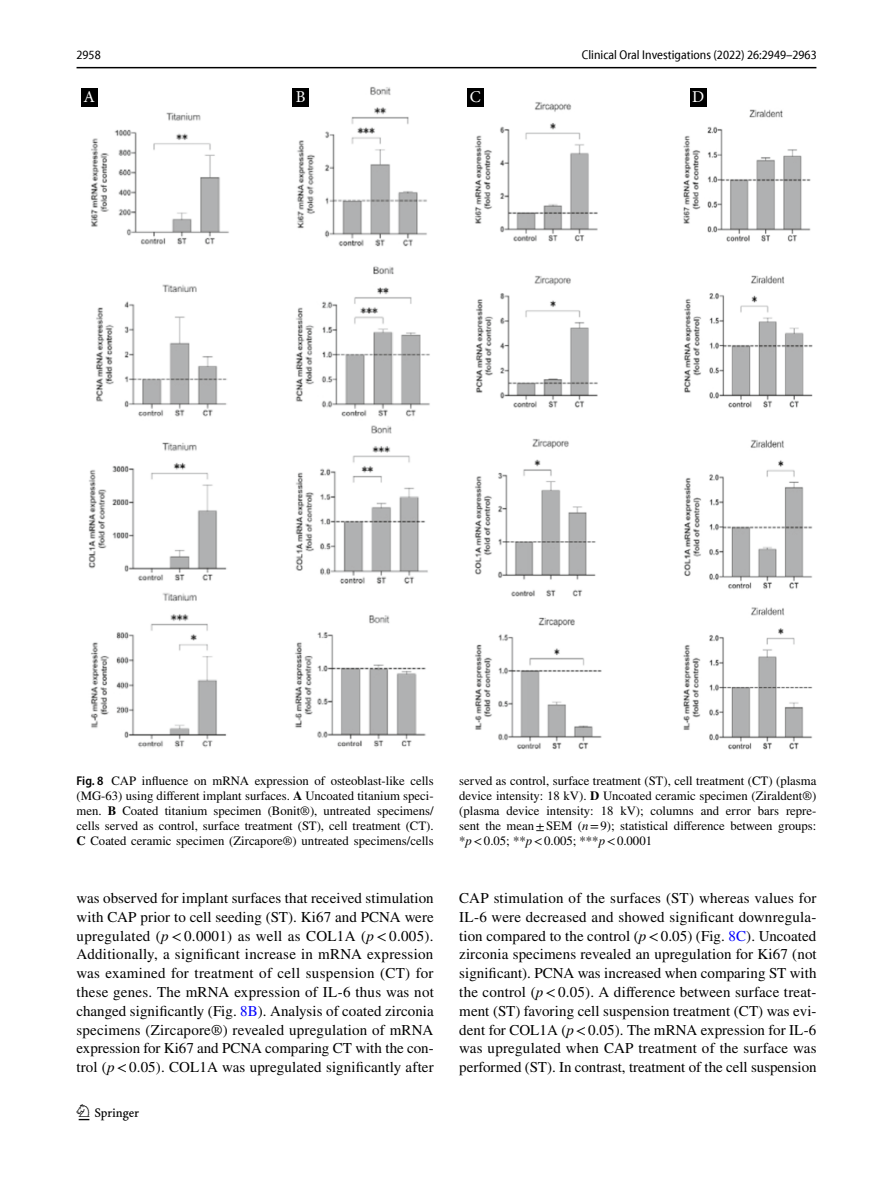
<style>
.page{position:relative;width:893px;height:1187px;background:#fff}
.page>*{position:absolute;margin:0;border:0;box-sizing:border-box;transform-origin:0 0}
.t1{font:22.5px "Springnew Regular 2";color:#000}
.t2{font:16.5px "Minion Pro Regular 7";color:#fff}
.t3{font:15px/18.8px "STIX";color:#000;text-align:justify}
.t4{font:12.75px/15px "STIX";color:#000;text-align:justify}
.t5{font:semi-condensed 12.75px "Myriad Pro Unic";color:#000}
.s1{font-family:"Myriad Pro";font-weight:600;font-stretch:semi-condensed}
.s2{font-weight:700}
.s3{font-style:italic}
.s4{color:#00f}
</style>
<div class="page">
<hr style="left:77px;top:67px;width:739px;height:1px;background:#000">
<img style="left:88px;top:87px;width:724px;height:663px">
<div style="left:81px;top:88px;width:16px;height:18px;background:#000"></div>
<div style="left:292px;top:88px;width:17px;height:18px;background:#000"></div>
<div style="left:467px;top:88px;width:17px;height:18px;background:#000"></div>
<div style="left:690px;top:88px;width:16px;height:18px;background:#000"></div>
<p class="t5" style="left:77px;top:50px;width:26px">2958</p>
<p class="t5" style="left:582px;top:50px;width:236px">Clinical Oral Investigations (2022) 26:2949–2963</p>
<p class="t2" style="left:83px;top:86px;width:13px">A</p>
<p class="t2" style="left:296px;top:86px;width:11px">B</p>
<p class="t2" style="left:470px;top:86px;width:12px">C</p>
<p class="t2" style="left:692px;top:86px;width:14px">D</p>
<p class="t4" style="left:77px;top:774px;width:359px"><span class="s1">Fig. 8</span> CAP influence on mRNA expression of osteoblast-like cells (MG-63) using different implant surfaces. <span class="s2">A</span> Uncoated titanium speci&shy;men. <span class="s2">B</span> Coated titanium specimen (Bonit®), untreated specimens/ cells served as control, surface treatment (ST), cell treatment (CT).<br><span class="s2">C</span> Coated ceramic specimen (Zircapore®) untreated specimens/cells</p>
<p class="t4" style="left:459px;top:774px;width:359px">served as control, surface treatment (ST), cell treatment (CT) (plasma device intensity: 18 kV). <span class="s2">D</span> Uncoated ceramic specimen (Ziraldent®) (plasma device intensity: 18 kV); columns and error bars repre&shy;sent the mean±SEM (<span class="s3">n</span>=9); statistical difference between groups: *<span class="s3">p</span>&lt;0.05; **<span class="s3">p</span>&lt;0.005; ***<span class="s3">p</span>&lt;0.0001</p>
<p class="t3" style="left:77px;top:889px;width:359px">was observed for implant surfaces that received stimulation with CAP prior to cell seeding (ST). Ki67 and PCNA were upregulated (<span class="s3">p</span>&lt;0.0001) as well as COL1A (<span class="s3">p</span> &lt;0.005).<br>Additionally, a significant increase in mRNA expression was examined for treatment of cell suspension (CT) for these genes. The mRNA expression of IL-6 thus was not changed significantly (Fig. <span class="s4">8B</span>). Analysis of coated zirconia specimens (Zircapore®) revealed upregulation of mRNA expression for Ki67 and PCNA comparing CT with the con&shy;trol (<span class="s3">p</span>&lt;0.05). COL1A was upregulated significantly after</p>
<p class="t3" style="left:459px;top:889px;width:359px">CAP stimulation of the surfaces (ST) whereas values for IL-6 were decreased and showed significant downregula&shy;tion compared to the control (<span class="s3">p</span>&lt;0.05) (Fig. <span class="s4">8C</span>). Uncoated zirconia specimens revealed an upregulation for Ki67 (not significant). PCNA was increased when comparing ST with the control (<span class="s3">p</span>&lt;0.05). A difference between surface treat&shy;ment (ST) favoring cell suspension treatment (CT) was evi&shy;dent for COL1A (<span class="s3">p</span>&lt;0.05). The mRNA expression for IL-6 was upregulated when CAP treatment of the surface was performed (ST). In contrast, treatment of the cell suspension</p>
<h1 class="t1" style="left:79px;top:1104px;width:62px">1 3</h1>
</div>
